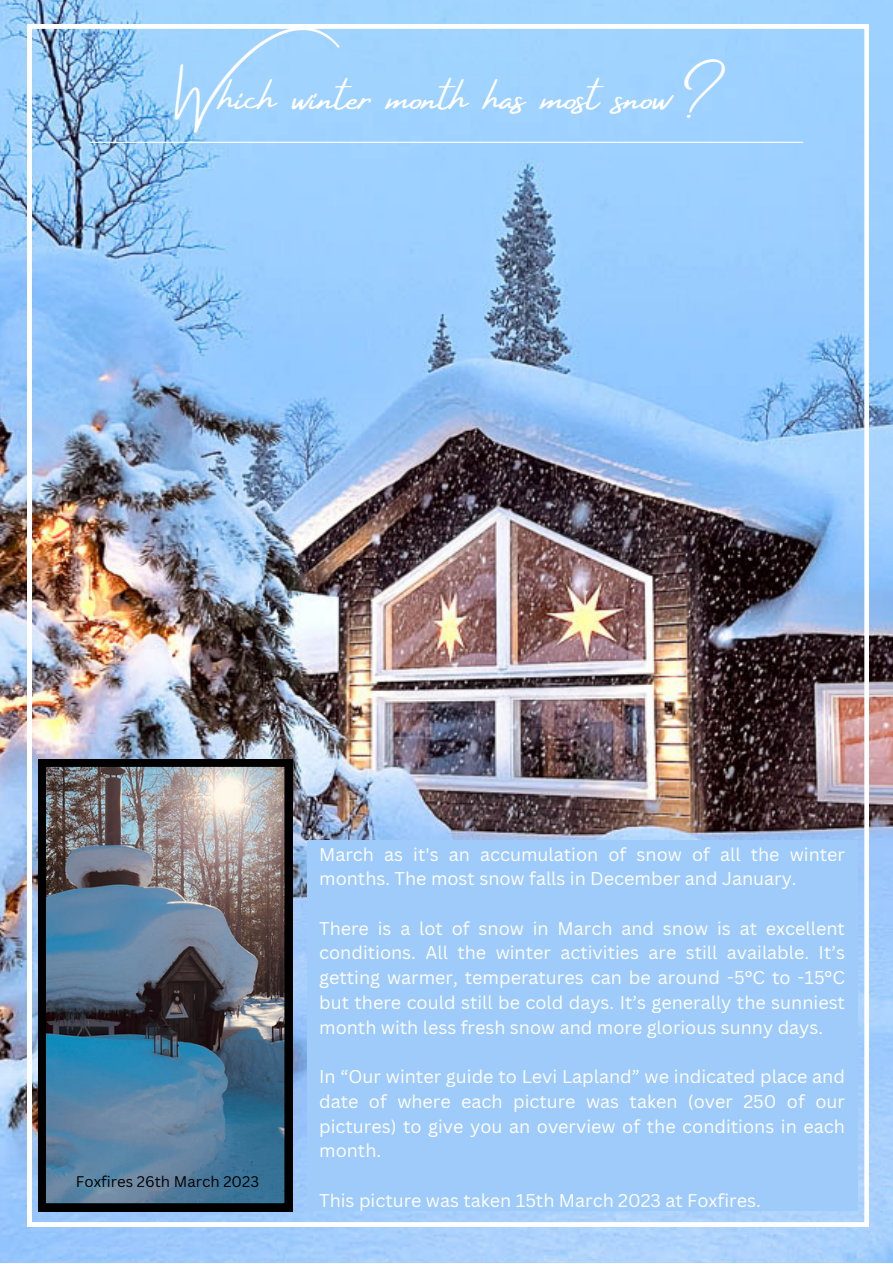
<style>
.page{position:relative;width:893px;height:1264px;background:#fff}
.page>*{position:absolute;margin:0;border:0;box-sizing:border-box;transform-origin:0 0}
.t1{font:45px "Amsterdam Four";color:#fff}
.t2{font:18px/24.8px "Canva Sans";color:#fff;text-align:justify}
.t3{font:15px "Canva Sans";color:#000}
</style>
<div class="page">
<img style="left:0;top:0;width:892px;height:1262px">
<img style="left:28px;top:24px;width:840px;height:1202px">
<hr style="left:90px;top:142px;width:712px;height:1px;background:#fff">
<div style="left:307px;top:840px;width:550px;height:370px;background:#9ecbfa"></div>
<img style="left:38px;top:759px;width:254px;height:452px">
<p class="t1" style="left:177px;top:72px;width:538px">Which winter month has most snow?</p>
<p class="t3" style="left:76px;top:1171px;width:184px">Foxfires 26th March 2023</p>
<p class="t2" style="left:319px;top:841px;width:527px">March as it's an accumulation of snow of all the winter months. The most snow falls in December and January.</p>
<p class="t2" style="left:319px;top:915px;width:527px">There is a lot of snow in March and snow is at excellent conditions. All the winter activities are still available. It’s getting warmer, temperatures can be around -5°C to -15°C but there could still be cold days. It’s generally the sunniest month with less fresh snow and more glorious sunny days.</p>
<p class="t2" style="left:319px;top:1063px;width:527px">In “Our winter guide to Levi Lapland” we indicated place and date of where each picture was taken (over 250 of our pictures) to give you an overview of the conditions in each month.</p>
<p class="t2" style="left:319px;top:1187px;width:443px">This picture was taken 15th March 2023 at Foxfires.</p>
</div>
